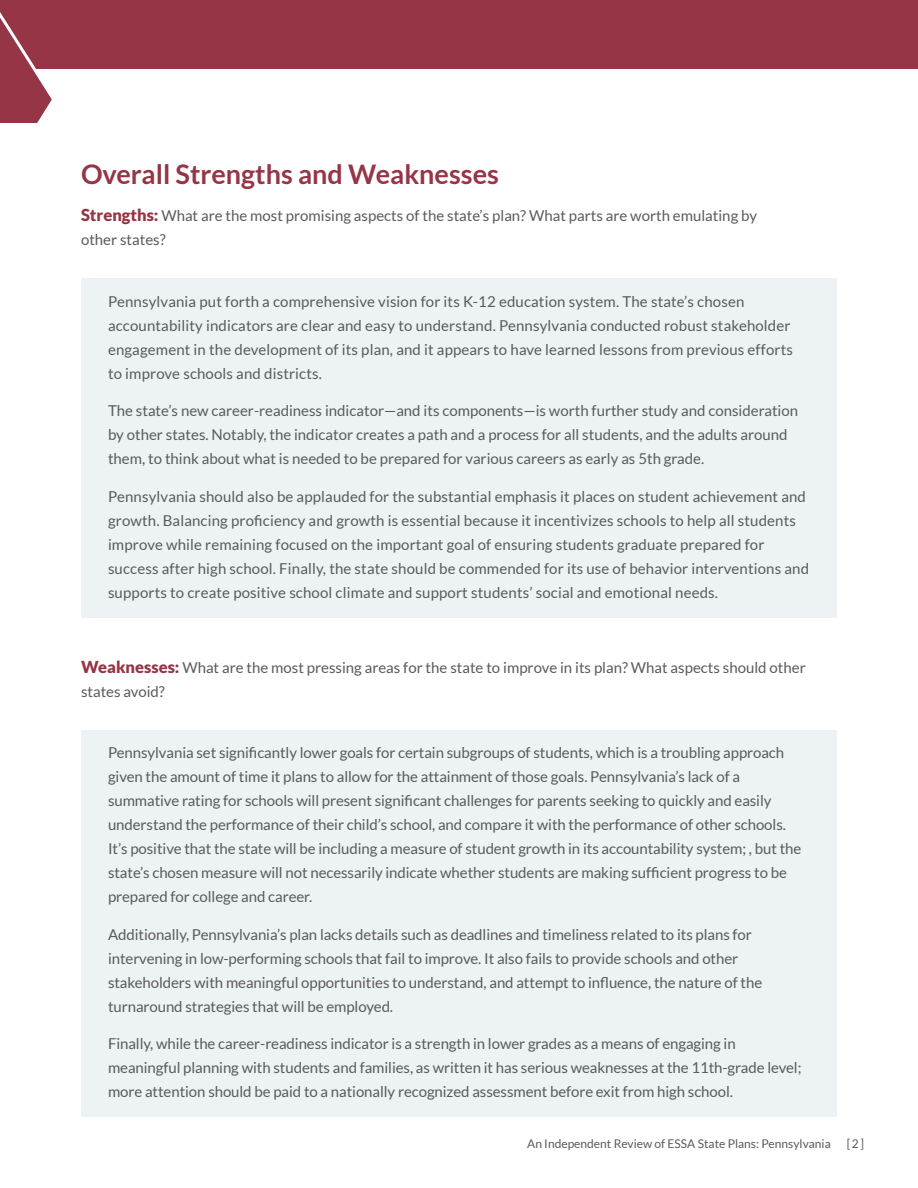
<style>
.page{position:relative;width:918px;height:1188px;background:#fff}
.page>*{position:absolute;margin:0;border:0;box-sizing:border-box;transform-origin:0 0}
.t1{font:700 27px "Lato";color:#953545}
.BodyIndent{font:15px/24px "Lato";letter-spacing:-.005em;color:#5a5a5a}
.BodyCopy{font:15px/24px "Lato";color:#5a5a5a}
.Folio-on_Master_Page{font:12px "Lato";color:#5a5a5a}
.s1{font-weight:900;font-size:16.5px;color:#953545}
</style>
<div class="page">
<div style="left:56px;top:0;width:862px;height:69px;background:#953545"></div>
<svg style="left:0;top:0;width:56px;height:123px;background:#a24e5c"></svg>
<div style="left:81px;top:730px;width:756px;height:387px;background:#edf2f5"></div>
<div style="left:81px;top:279px;width:756px;height:339px;background:#edf2f5"></div>
<h1 class="t1" style="left:81px;top:158px;width:419px">Overall Strengths and Weaknesses</h1>
<p class="BodyCopy" style="left:81px;top:204px;width:678px"><span class="s1">Strengths:</span> What are the most promising aspects of the state’s plan? What parts are worth emulating by other states?</p>
<p class="BodyIndent" style="left:108px;top:289px;width:686px">Pennsylvania put forth a comprehensive vision for its K-12 education system. The state’s chosen accountability indicators are clear and easy to understand. Pennsylvania conducted robust stakeholder engagement in the development of its plan, and it appears to have learned lessons from previous efforts to improve schools and districts.</p>
<p class="BodyIndent" style="left:108px;top:399px;width:692px">The state’s new career-readiness indicator—and its components—is worth further study and consideration by other states. Notably, the indicator creates a path and a process for all students, and the adults around them, to think about what is needed to be prepared for various careers as early as 5th grade.</p>
<p class="BodyIndent" style="left:108px;top:484px;width:703px">Pennsylvania should also be applauded for the substantial emphasis it places on student achievement and growth. Balancing proficiency and growth is essential because it incentivizes schools to help all students improve while remaining focused on the important goal of ensuring students graduate prepared for success after high school. Finally, the state should be commended for its use of behavior interventions and supports to create positive school climate and support students’ social and emotional needs.</p>
<p class="BodyCopy" style="left:81px;top:655px;width:726px"><span class="s1">Weaknesses:</span> What are the most pressing areas for the state to improve in its plan? What aspects should other states avoid?</p>
<p class="BodyIndent" style="left:108px;top:741px;width:695px">Pennsylvania set significantly lower goals for certain subgroups of students, which is a troubling approach given the amount of time it plans to allow for the attainment of those goals. Pennsylvania’s lack of a summative rating for schools will present significant challenges for parents seeking to quickly and easily understand the performance of their child’s school, and compare it with the performance of other schools.<br>It’s positive that the state will be including a measure of student growth in its accountability system; , but the state’s chosen measure will not necessarily indicate whether students are making sufficient progress to be prepared for college and career.</p>
<p class="BodyIndent" style="left:108px;top:922px;width:656px">Additionally, Pennsylvania’s plan lacks details such as deadlines and timeliness related to its plans for intervening in low-performing schools that fail to improve. It also fails to provide schools and other stakeholders with meaningful opportunities to understand, and attempt to influence, the nature of the turnaround strategies that will be employed.</p>
<p class="BodyIndent" style="left:108px;top:1032px;width:695px">Finally, while the career-readiness indicator is a strength in lower grades as a means of engaging in meaningful planning with students and families, as written it has serious weaknesses at the 11th-grade level; more attention should be paid to a nationally recognized assessment before exit from high school.</p>
<p class="Folio-on_Master_Page" style="left:527px;top:1136px;width:305px">An Independent Review of ESSA State Plans: Pennsylvania</p>
<p class="Folio-on_Master_Page" style="left:847px;top:1136px;width:19px">[2]</p>
</div>
